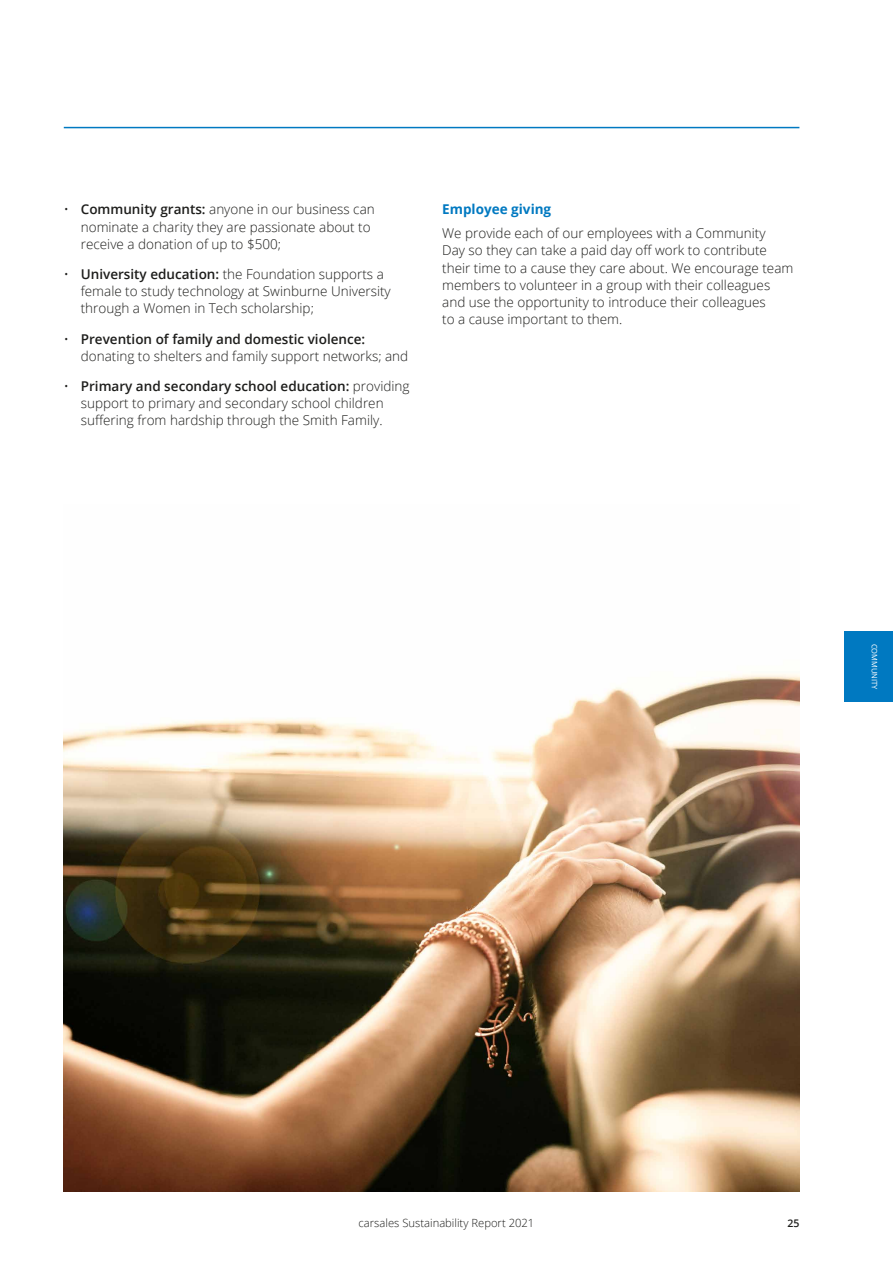
<style>
.page{position:relative;width:893px;height:1263px;background:#fff}
.page>*{position:absolute;margin:0;border:0;box-sizing:border-box;transform-origin:0 0}
.t1{font:300 13.5px/17.2px "Open Sans";color:#1d1d1b}
.t2{font:700 13.5px "Open Sans";color:#0079c1}
.t3{font:300 11.25px "Open Sans";color:#1d1d1b}
.t4{font:600 10.5px "Open Sans";color:#1d1d1b}
.t5{font:7.5px "Open Sans";color:#fff}
.s1{font-weight:600}
</style>
<div class="page">
<hr style="left:64px;top:127px;width:735px;height:1px;background:#0079c1">
<div style="left:844px;top:631px;width:49px;height:71px;background:#0079c1"></div>
<img style="left:64px;top:674px;width:735px;height:517px">
<p class="t1" style="left:81px;top:201px;width:296px;text-indent:-17px">• <span class="s1">Community grants:</span> anyone in our business can nominate a charity they are passionate about to receive a donation of up to $500;</p>
<p class="t1" style="left:81px;top:265px;width:311px;text-indent:-17px">• <span class="s1">University education:</span> the Foundation supports a female to study technology at Swinburne University through a Women in Tech scholarship;</p>
<p class="t1" style="left:81px;top:330px;width:329px;text-indent:-17px">• <span class="s1">Prevention of family and domestic violence: </span>donating to shelters and family support networks; and</p>
<p class="t1" style="left:81px;top:377px;width:330px;text-indent:-17px">• <span class="s1">Primary and secondary school education:</span> providing support to primary and secondary school children suffering from hardship through the Smith Family.</p>
<p class="t2" style="left:442px;top:200px;width:111px">Employee giving</p>
<p class="t1" style="left:442px;top:224px;width:353px">We provide each of our employees with a Community<br>Day so they can take a paid day off work to contribute their time to a cause they care about. We encourage team members to volunteer in a group with their colleagues and use the opportunity to introduce their colleagues<br>to a cause important to them.</p>
<p class="t5" style="left:880px;top:644px;width:47px;rotate:90deg">COMMUNITY</p>
<p class="t3" style="left:359px;top:1215px;width:177px">carsales Sustainability Report 2021</p>
<p class="t4" style="left:787px;top:1216px;width:13px">25</p>
</div>
